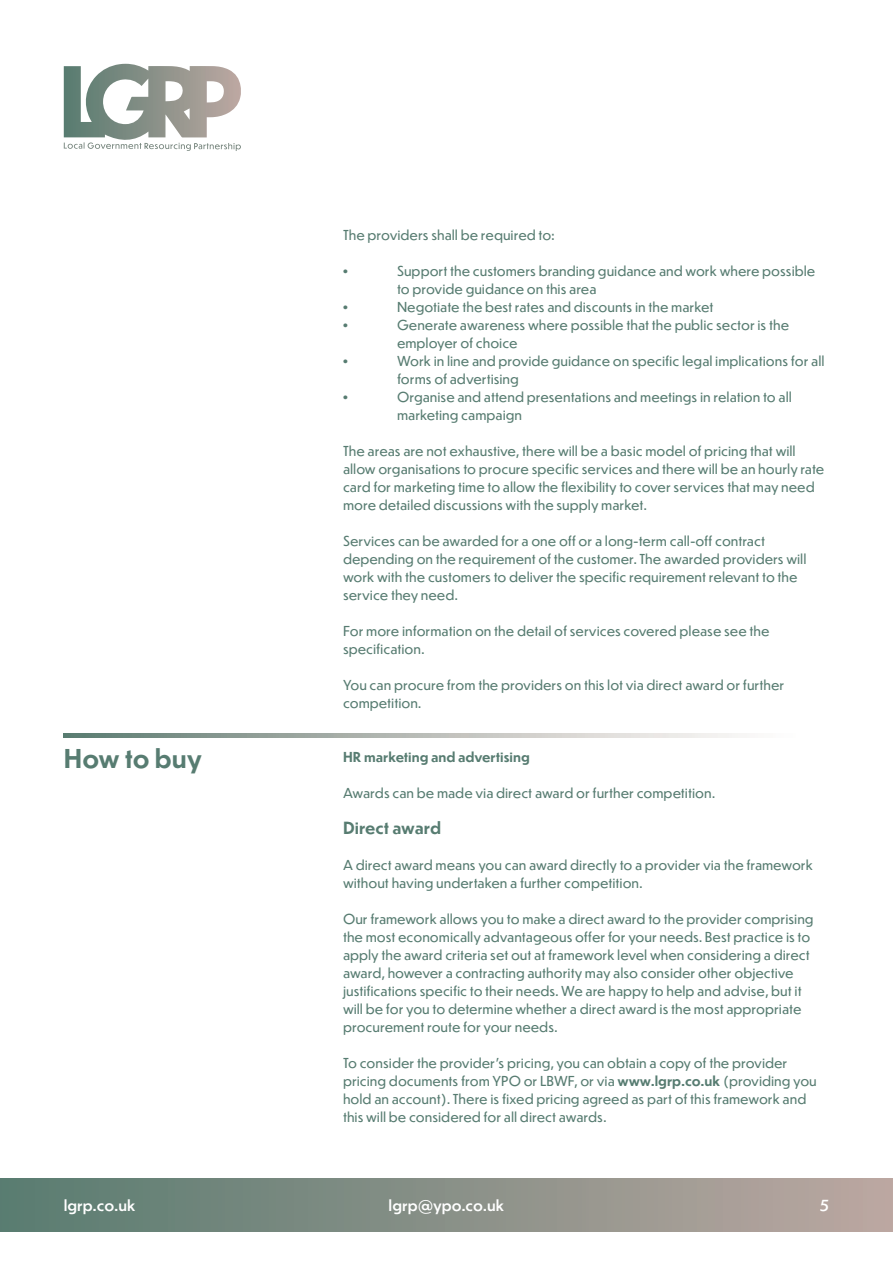
<style>
.page{position:relative;width:893px;height:1263px;background:#fff}
.page>*{position:absolute;margin:0;border:0;box-sizing:border-box;transform-origin:0 0}
.t1{font:700 25.5px "Dunbar Text";color:#577c71}
.t2{font:700 16.5px "Dunbar Text";color:#577c71}
.t3{font:500 15px "Dunbar Text";color:#fff}
.t4{font:13.5px/18px "Dunbar Text";color:#577c71}
.t5{font:700 13.5px "Dunbar Text";color:#577c71}
.t6{font:700 13.5px "Arial";color:#577c71}
.s1{font-weight:700}
</style>
<div class="page">
<div style="left:0;top:1178px;width:893px;height:54px;background:linear-gradient(to right,#587b70,#bba7a1)"></div>
<svg style="left:64px;top:64px;width:177px;height:87px"></svg>
<img style="left:64px;top:734px;width:674px;height:4px">
<h1 class="t1" style="left:64px;top:740px;width:140px">How to buy</h1>
<p class="t4" style="left:343px;top:226px;width:214px">The providers shall be required to:</p>
<p class="t6" style="left:343px;top:263px;width:6px">•</p>
<p class="t4" style="left:397px;top:262px;width:420px">Support the customers branding guidance and work where possible to provide guidance on this area</p>
<p class="t6" style="left:343px;top:298px;width:6px">•</p>
<p class="t4" style="left:397px;top:298px;width:318px">Negotiate the best rates and discounts in the market</p>
<p class="t6" style="left:343px;top:316px;width:6px">•</p>
<p class="t4" style="left:397px;top:316px;width:394px">Generate awareness where possible that the public sector is the employer of choice</p>
<p class="t6" style="left:343px;top:352px;width:6px">•</p>
<p class="t4" style="left:397px;top:352px;width:429px">Work in line and provide guidance on specific legal implications for all forms of advertising</p>
<p class="t6" style="left:343px;top:388px;width:6px">•</p>
<p class="t4" style="left:397px;top:388px;width:396px">Organise and attend presentations and meetings in relation to all marketing campaign</p>
<p class="t4" style="left:343px;top:442px;width:483px">The areas are not exhaustive, there will be a basic model of pricing that will allow organisations to procure specific services and there will be an hourly rate card for marketing time to allow the flexibility to cover services that may need more detailed discussions with the supply market.</p>
<p class="t4" style="left:343px;top:532px;width:465px">Services can be awarded for a one off or a long-term call-off contract depending on the requirement of the customer. The awarded providers will work with the customers to deliver the specific requirement relevant to the service they need.</p>
<p class="t4" style="left:343px;top:622px;width:428px">For more information on the detail of services covered please see the specification.</p>
<p class="t4" style="left:343px;top:676px;width:443px">You can procure from the providers on this lot via direct award or further competition.</p>
<p class="t5" style="left:343px;top:747px;width:188px">HR marketing and advertising</p>
<p class="t4" style="left:343px;top:784px;width:374px">Awards can be made via direct award or further competition.</p>
<p class="t2" style="left:343px;top:816px;width:100px">Direct award</p>
<p class="t4" style="left:343px;top:856px;width:471px">A direct award means you can award directly to a provider via the framework without having undertaken a further competition.</p>
<p class="t4" style="left:343px;top:910px;width:472px">Our framework allows you to make a direct award to the provider comprising the most economically advantageous offer for your needs. Best practice is to apply the award criteria set out at framework level when considering a direct award, however a contracting authority may also consider other objective justifications specific to their needs. We are happy to help and advise, but it will be for you to determine whether a direct award is the most appropriate procurement route for your needs.</p>
<p class="t4" style="left:343px;top:1054px;width:475px">To consider the provider’s pricing, you can obtain a copy of the provider pricing documents from YPO or LBWF, or via <span class="s1">www.lgrp.co.uk</span> (providing you hold an account). There is fixed pricing agreed as part of this framework and this will be considered for all direct awards.</p>
<p class="t3" style="left:64px;top:1194px;width:73px">lgrp.co.uk</p>
<p class="t3" style="left:389px;top:1194px;width:117px">lgrp@ypo.co.uk</p>
<p class="t3" style="left:820px;top:1194px;width:11px">5</p>
</div>
